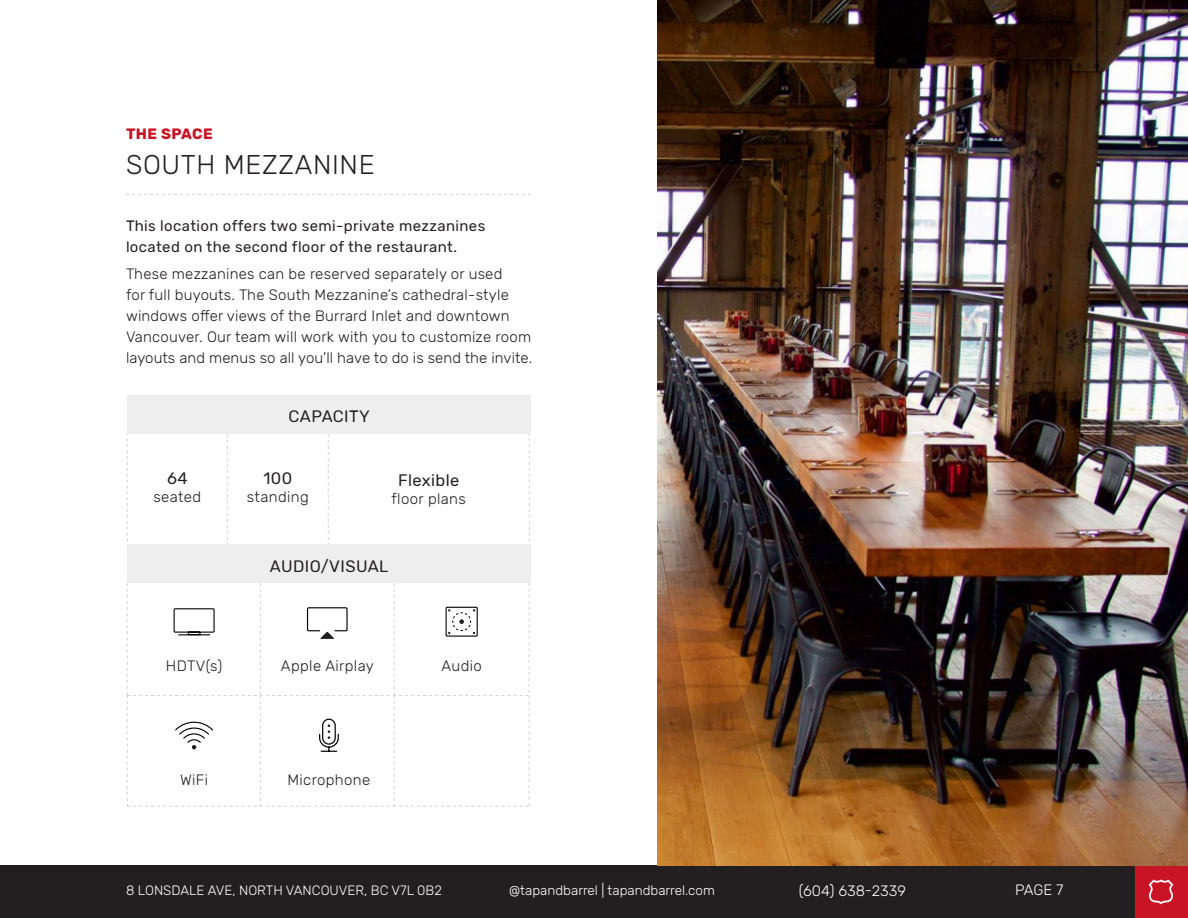
<style>
.page{position:relative;width:1188px;height:918px;background:#fff}
.page>*{position:absolute;margin:0;border:0;box-sizing:border-box;transform-origin:0 0}
.t1{font:300 27px "Rubik";letter-spacing:.025em;color:#231f20}
.t2{font:16.5px "Rubik";letter-spacing:.025em;color:#231f20}
.t3{font:300 15px/21px "Rubik";letter-spacing:.015em;color:#231f20}
.t4{font:15px/21px "Rubik";letter-spacing:.025em;color:#231f20}
.t5{font:300 15px "Rubik";color:#fff}
.t6{font:700 15px "Rubik";letter-spacing:.025em;color:#c91426}
.t7{font:300 13.5px "Rubik";color:#fff}
</style>
<div class="page">
<div style="left:0;top:865px;width:1188px;height:53px;background:#231f20"></div>
<div style="left:1135px;top:865px;width:53px;height:53px;background:#c91426"></div>
<svg style="left:1149px;top:880px;width:24px;height:24px"></svg>
<svg style="left:227px;top:434px;width:1px;height:111px"></svg>
<svg style="left:127px;top:434px;width:1px;height:111px"></svg>
<svg style="left:529px;top:434px;width:1px;height:111px"></svg>
<svg style="left:328px;top:434px;width:1px;height:111px"></svg>
<div style="left:127px;top:396px;width:403px;height:38px;background:#eeeeef"></div>
<div style="left:127px;top:545px;width:403px;height:38px;background:#eeeeef"></div>
<svg style="left:127px;top:583px;width:403px;height:224px"></svg>
<img style="left:657px;top:0;width:531px;height:865px">
<svg style="left:126px;top:194px;width:405px;height:1px"></svg>
<p class="t6" style="left:126px;top:125px;width:88px">THE SPACE</p>
<p class="t1" style="left:126px;top:150px;width:250px">SOUTH MEZZANINE</p>
<p class="t4" style="left:126px;top:216px;width:361px">This location offers two semi-private mezzanines located on the second floor of the restaurant.</p>
<p class="t3" style="left:126px;top:264px;width:408px">These mezzanines can be reserved separately or used<br>for full buyouts. The South Mezzanine’s cathedral-style windows offer views of the Burrard Inlet and downtown Vancouver. Our team will work with you to customize room layouts and menus so all you’ll have to do is send the invite.</p>
<p class="t2" style="left:167px;top:469px;width:22px">64</p>
<p class="t3" style="left:153px;top:487px;width:49px">seated</p>
<p class="t2" style="left:289px;top:407px;width:83px">CAPACITY</p>
<p class="t2" style="left:263px;top:469px;width:30px">100</p>
<p class="t3" style="left:247px;top:487px;width:63px">standing</p>
<p class="t2" style="left:398px;top:471px;width:63px">Flexible</p>
<p class="t3" style="left:392px;top:488px;width:76px">floor plans</p>
<p class="t2" style="left:270px;top:557px;width:120px">AUDIO/VISUAL</p>
<p class="t3" style="left:166px;top:656px;width:58px">HDTV(s)</p>
<p class="t3" style="left:281px;top:656px;width:95px">Apple Airplay</p>
<p class="t3" style="left:442px;top:656px;width:42px">Audio</p>
<p class="t3" style="left:180px;top:769px;width:30px">WiFi</p>
<p class="t3" style="left:288px;top:769px;width:84px">Microphone</p>
<p class="t7" style="left:126px;top:882px;width:317px">8 LONSDALE AVE, NORTH VANCOUVER, BC V7L 0B2</p>
<p class="t7" style="left:509px;top:882px;width:207px">@tapandbarrel | tapandbarrel.com</p>
<p class="t5" style="left:799px;top:882px;width:109px">(604) 638-2339</p>
<p class="t5" style="left:1015px;top:881px;width:50px">PAGE 7</p>
</div>
